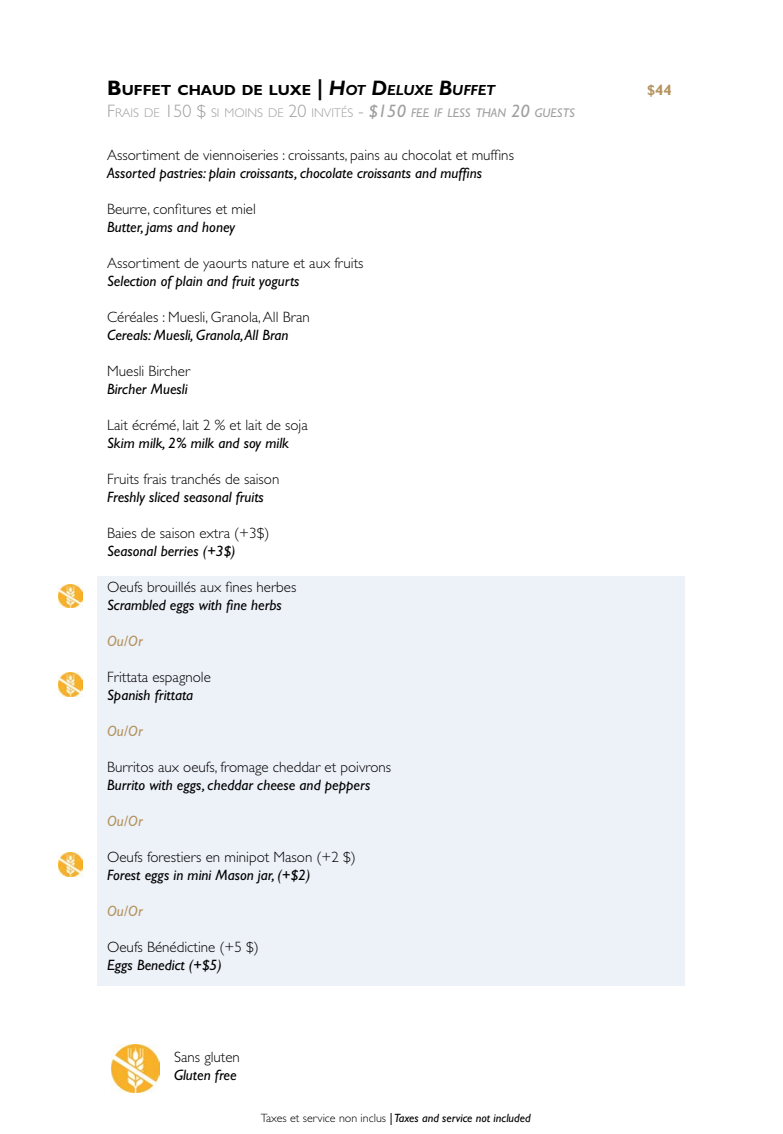
<style>
.page{position:relative;width:783px;height:1134px;background:#fff}
.page>*{position:absolute;margin:0;border:0;box-sizing:border-box;transform-origin:0 0}
.t1{font:300 15px "Gill Sans Std";color:#000}
.t2{font:italic 15px "Gill Sans Std";color:#000}
.t3{font:italic 15px "Gill Sans Std";color:#b4935e}
.t4{font:700 15px "Gill Sans Std";color:#b4935e}
.t5{font:700 14.7px "Gill Sans Std";color:#000}
.t6{font:300 12.6px "Gill Sans Std";color:#9f9f9f}
.t7{font:italic 12px "Gill Sans Std";color:#000}
.s1{font-size:21px}
.s2{font-style:italic;font-size:21px}
.s3{font-style:italic}
.s4{font-size:18px}
.s5{font-weight:400;font-style:italic;font-size:18px}
.s6{font-weight:400;font-style:italic}
.s7{font-weight:300;font-style:normal}
</style>
<div class="page">
<div style="left:97px;top:576px;width:587px;height:410px;background:#edf2f9"></div>
<img style="left:111px;top:1044px;width:49px;height:49px">
<img style="left:59px;top:584px;width:24px;height:24px">
<img style="left:59px;top:672px;width:24px;height:24px">
<img style="left:59px;top:853px;width:24px;height:24px">
<p class="t5" style="left:107px;top:81px;width:390px"><span class="s1">B</span> UFFET CHAUD DE LUXE <span class="s1">|</span> <span class="s2">H</span><span class="s3">OT</span> <span class="s2">D</span><span class="s3">ELUXE</span> <span class="s2">B</span><span class="s3">UFFET</span></p>
<p class="t4" style="left:647px;top:81px;width:26px">$44</p>
<p class="t6" style="left:107px;top:105px;width:469px"><span class="s4">F</span>RAIS DE <span class="s4">150 $</span> SI MOINS DE <span class="s4">20</span> INVITÉS <span class="s4">-</span> <span class="s5">$150</span> <span class="s6">FEE IF LESS THAN</span> <span class="s5">20</span> <span class="s6">GUESTS</span></p>
<p class="t1" style="left:107px;top:146px;width:408px">Assortiment de viennoiseries : croissants, pains au chocolat et muffins</p>
<p class="t2" style="left:107px;top:164px;width:377px">Assorted pastries: plain croissants, chocolate croissants and muffins</p>
<p class="t1" style="left:107px;top:200px;width:150px">Beurre, confitures et miel</p>
<p class="t2" style="left:107px;top:218px;width:130px">Butter, jams and honey</p>
<p class="t1" style="left:107px;top:254px;width:258px">Assortiment de yaourts nature et aux fruits</p>
<p class="t2" style="left:107px;top:272px;width:194px">Selection of plain and fruit yogurts</p>
<p class="t1" style="left:107px;top:308px;width:204px">Céréales : Muesli, Granola, All Bran</p>
<p class="t2" style="left:107px;top:326px;width:183px">Cereals: Muesli, Granola, All Bran</p>
<p class="t1" style="left:107px;top:362px;width:84px">Muesli Bircher</p>
<p class="t2" style="left:107px;top:380px;width:82px">Bircher Muesli</p>
<p class="t1" style="left:107px;top:416px;width:202px">Lait écrémé, lait 2 % et lait de soja</p>
<p class="t2" style="left:107px;top:434px;width:183px">Skim milk, 2% milk and soy milk</p>
<p class="t1" style="left:107px;top:470px;width:174px">Fruits frais tranchés de saison</p>
<p class="t2" style="left:107px;top:488px;width:158px">Freshly sliced seasonal fruits</p>
<p class="t1" style="left:107px;top:524px;width:164px">Baies de saison extra (+3$)</p>
<p class="t2" style="left:107px;top:542px;width:130px">Seasonal berries (+3$)</p>
<p class="t1" style="left:107px;top:578px;width:191px">Oeufs brouillés aux fines herbes</p>
<p class="t2" style="left:107px;top:596px;width:176px">Scrambled eggs with fine herbs</p>
<p class="t3" style="left:107px;top:632px;width:37px">Ou/Or</p>
<p class="t1" style="left:107px;top:668px;width:105px">Frittata espagnole</p>
<p class="t2" style="left:107px;top:686px;width:88px">Spanish frittata</p>
<p class="t3" style="left:107px;top:722px;width:37px">Ou/Or</p>
<p class="t1" style="left:107px;top:758px;width:286px">Burritos aux oeufs, fromage cheddar et poivrons</p>
<p class="t2" style="left:107px;top:776px;width:265px">Burrito with eggs, cheddar cheese and peppers</p>
<p class="t3" style="left:107px;top:812px;width:37px">Ou/Or</p>
<p class="t1" style="left:107px;top:848px;width:250px">Oeufs forestiers en minipot Mason (+2 $)</p>
<p class="t2" style="left:107px;top:866px;width:205px">Forest eggs in mini Mason jar, (+$2)</p>
<p class="t3" style="left:107px;top:902px;width:37px">Ou/Or</p>
<p class="t1" style="left:107px;top:938px;width:153px">Oeufs Bénédictine (+5 $)</p>
<p class="t2" style="left:107px;top:956px;width:116px">Eggs Benedict (+$5)</p>
<p class="t1" style="left:174px;top:1048px;width:67px">Sans gluten</p>
<p class="t2" style="left:174px;top:1066px;width:64px">Gluten free</p>
<p class="t7" style="left:261px;top:1111px;width:271px"><span class="s7">Taxes et service non inclus</span> | Taxes and service not included</p>
</div>
